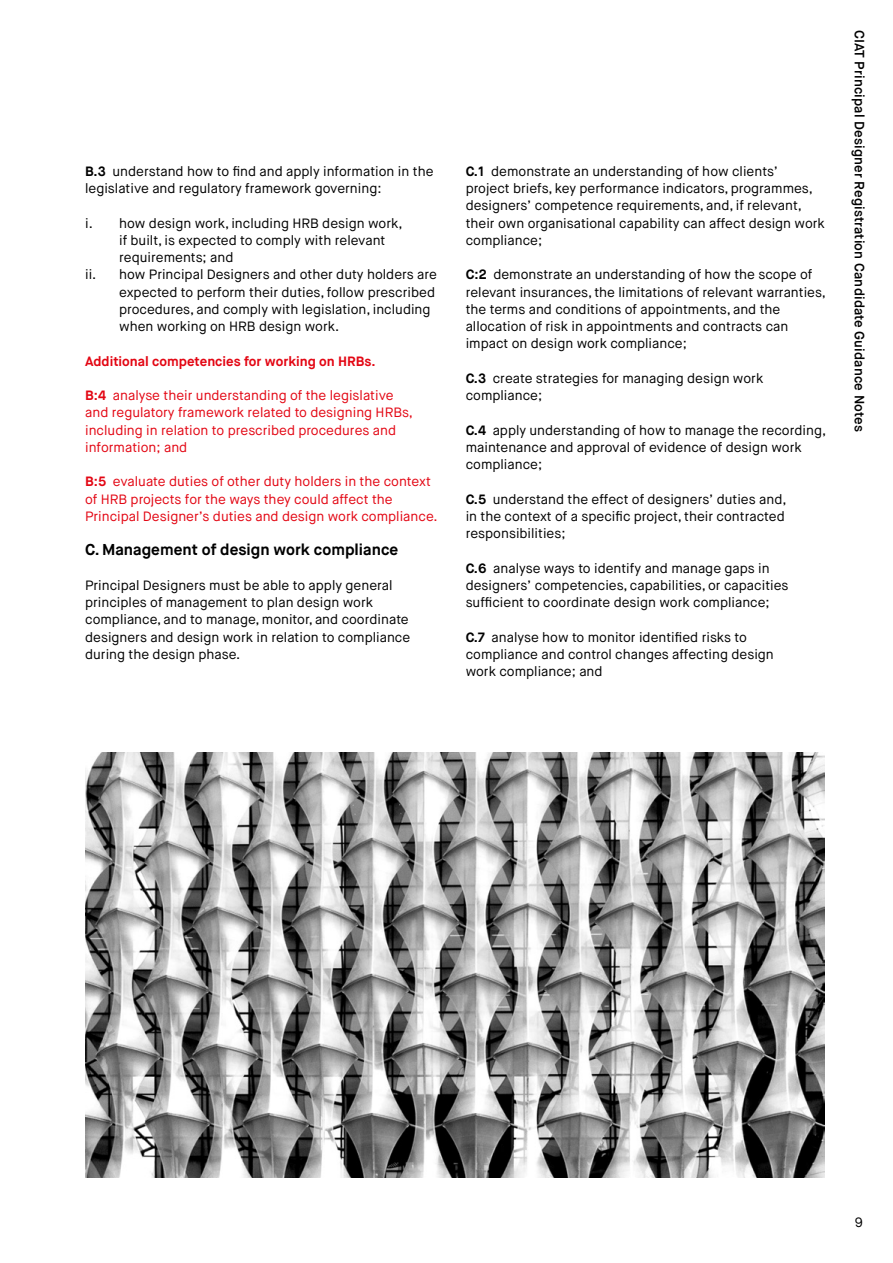
<style>
.page{position:relative;width:893px;height:1263px;background:#fff}
.page>*{position:absolute;margin:0;border:0;box-sizing:border-box;transform-origin:0 0}
.t1{font:700 15.75px "Maison Neue";color:#000}
.t2{font:13.5px/17.2px "Maison Neue";color:#000}
.t3{font:13.5px/17.2px "Maison Neue";color:#e30613}
.t4{font:600 13.5px "Maison Neue";letter-spacing:.01em;color:#000}
.t5{font:700 13.5px "Maison Neue";color:#e30613}
.s1{font-weight:700}
</style>
<div class="page">
<img style="left:85px;top:753px;width:740px;height:425px">
<p class="t2" style="left:85px;top:163px;width:350px"><span class="s1">B.3</span> understand how to find and apply information in the legislative and regulatory framework governing:</p>
<p class="t2" style="left:85px;top:214px;width:319px">i. how design work, including HRB design work,</p>
<p class="t2" style="left:119px;top:232px;width:268px">if built, is expected to comply with relevant</p>
<p class="t2" style="left:119px;top:249px;width:116px">requirements; and</p>
<p class="t2" style="left:85px;top:266px;width:353px">ii. how Principal Designers and other duty holders are</p>
<p class="t2" style="left:119px;top:283px;width:317px">expected to perform their duties, follow prescribed</p>
<p class="t2" style="left:119px;top:301px;width:313px">procedures, and comply with legislation, including</p>
<p class="t2" style="left:119px;top:318px;width:222px">when working on HRB design work.</p>
<p class="t5" style="left:85px;top:352px;width:292px">Additional competencies for working on HRBs.</p>
<p class="t3" style="left:85px;top:387px;width:329px"><span class="s1">B:4</span> analyse their understanding of the legislative and regulatory framework related to designing HRBs, including in relation to prescribed procedures and information; and</p>
<p class="t3" style="left:85px;top:473px;width:354px"><span class="s1">B:5</span> evaluate duties of other duty holders in the context of HRB projects for the ways they could affect the<br>Principal Designer’s duties and design work compliance.</p>
<p class="t1" style="left:85px;top:540px;width:315px">C. Management of design work compliance</p>
<p class="t2" style="left:85px;top:577px;width:327px">Principal Designers must be able to apply general principles of management to plan design work compliance, and to manage, monitor, and coordinate designers and design work in relation to compliance during the design phase.</p>
<p class="t2" style="left:466px;top:163px;width:361px"><span class="s1">C.1</span> demonstrate an understanding of how clients’ project briefs, key performance indicators, programmes, designers’ competence requirements, and, if relevant, their own organisational capability can affect design work compliance;</p>
<p class="t2" style="left:466px;top:266px;width:362px"><span class="s1">C:2</span> demonstrate an understanding of how the scope of relevant insurances, the limitations of relevant warranties, the terms and conditions of appointments, and the allocation of risk in appointments and contracts can impact on design work compliance;</p>
<p class="t2" style="left:466px;top:370px;width:299px"><span class="s1">C.3</span> create strategies for managing design work compliance;</p>
<p class="t2" style="left:466px;top:421px;width:362px"><span class="s1">C.4</span> apply understanding of how to manage the recording, maintenance and approval of evidence of design work compliance;</p>
<p class="t2" style="left:466px;top:490px;width:322px"><span class="s1">C.5</span> understand the effect of designers’ duties and, in the context of a specific project, their contracted responsibilities;</p>
<p class="t2" style="left:466px;top:559px;width:324px"><span class="s1">C.6</span> analyse ways to identify and manage gaps in designers’ competencies, capabilities, or capacities sufficient to coordinate design work compliance;</p>
<p class="t2" style="left:466px;top:628px;width:310px"><span class="s1">C.7</span> analyse how to monitor identified risks to compliance and control changes affecting design work compliance; and</p>
<p class="t4" style="left:868px;top:30px;width:403px;rotate:90deg">CIAT Principal Designer Registration Candidate Guidance Notes</p>
<p class="t2" style="left:855px;top:1213px;width:10px">9</p>
</div>
